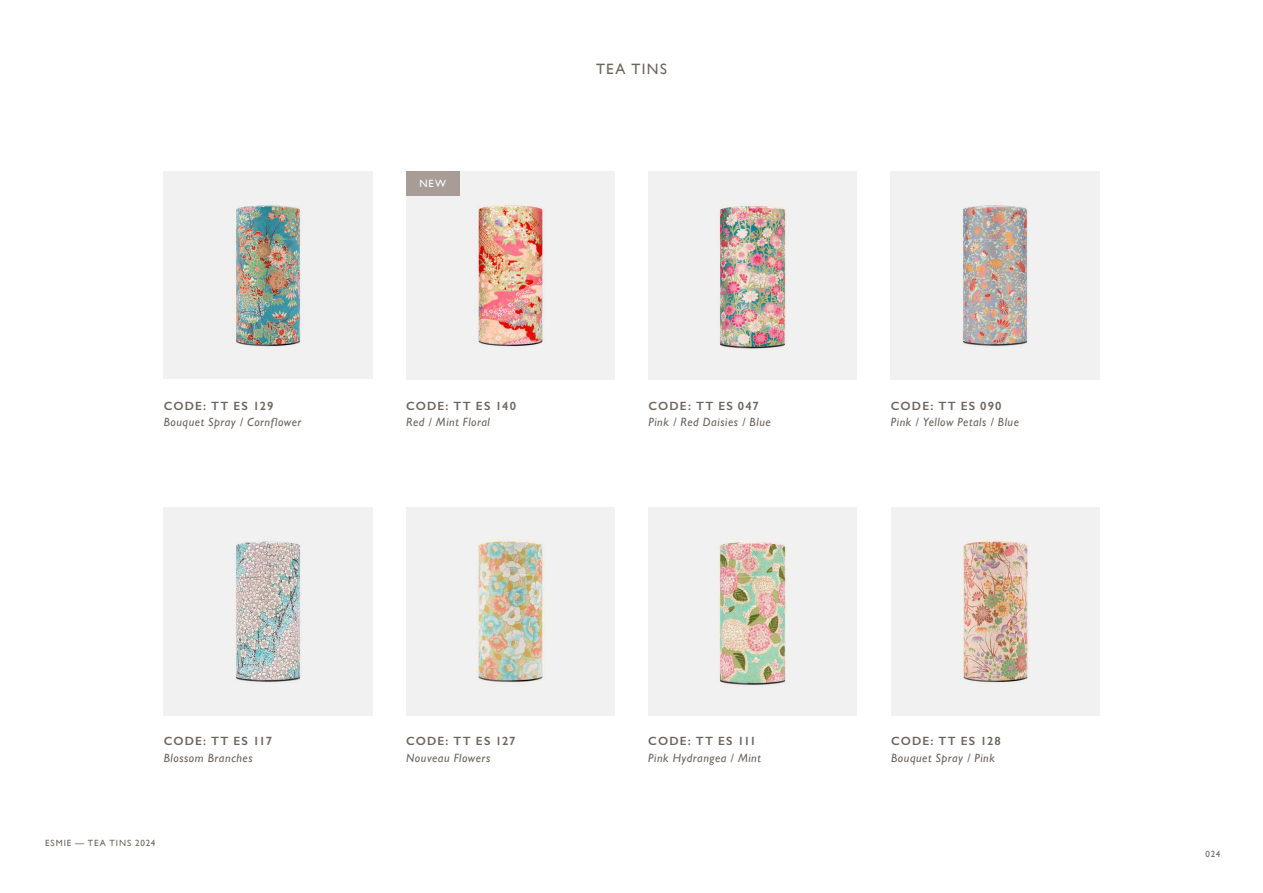
<style>
.page{position:relative;width:1263px;height:893px;background:#fff}
.page>*{position:absolute;margin:0;border:0;box-sizing:border-box;transform-origin:0 0}
.t1{font:15px "Gill Sans";letter-spacing:.085em;color:#6e655d}
.t2{font:italic 12px "Gill Sans";letter-spacing:.045em;color:#6e655d}
.t3{font:600 12px "Gill Sans";letter-spacing:.095em;color:#6e655d}
.t4{font:10.5px "Gill Sans";color:#fff}
.t5{font:9px "Gill Sans";letter-spacing:.1em;color:#6e655d}
</style>
<div class="page">
<img style="left:891px;top:171px;width:208px;height:208px">
<img style="left:406px;top:507px;width:208px;height:208px">
<img style="left:648px;top:171px;width:209px;height:208px">
<img style="left:164px;top:507px;width:208px;height:208px">
<img style="left:891px;top:507px;width:208px;height:208px">
<img style="left:648px;top:507px;width:209px;height:208px">
<img style="left:406px;top:171px;width:208px;height:208px">
<div style="left:406px;top:171px;width:53px;height:24px;background:#a89c96"></div>
<img style="left:164px;top:171px;width:208px;height:208px">
<p class="t3" style="left:164px;top:398px;width:111px">CODE: TT ES 129</p>
<p class="t2" style="left:164px;top:415px;width:139px">Bouquet Spray / Cornflower</p>
<p class="t4" style="left:419px;top:177px;width:28px">NEW</p>
<p class="t1" style="left:596px;top:60px;width:72px">TEA TINS</p>
<p class="t3" style="left:406px;top:398px;width:111px">CODE: TT ES 140</p>
<p class="t2" style="left:406px;top:415px;width:85px">Red / Mint Floral</p>
<p class="t3" style="left:648px;top:398px;width:112px">CODE: TT ES 047</p>
<p class="t2" style="left:648px;top:415px;width:124px">Pink / Red Daisies / Blue</p>
<p class="t3" style="left:891px;top:398px;width:112px">CODE: TT ES 090</p>
<p class="t2" style="left:891px;top:415px;width:130px">Pink / Yellow Petals / Blue</p>
<p class="t3" style="left:164px;top:734px;width:110px">CODE: TT ES 117</p>
<p class="t2" style="left:164px;top:751px;width:91px">Blossom Branches</p>
<p class="t5" style="left:45px;top:837px;width:112px">ESMIE — TEA TINS 2024</p>
<p class="t3" style="left:406px;top:734px;width:111px">CODE: TT ES 127</p>
<p class="t2" style="left:406px;top:751px;width:86px">Nouveau Flowers</p>
<p class="t3" style="left:648px;top:734px;width:109px">CODE: TT ES 111</p>
<p class="t2" style="left:648px;top:751px;width:114px">Pink Hydrangea / Mint</p>
<p class="t3" style="left:891px;top:734px;width:111px">CODE: TT ES 128</p>
<p class="t2" style="left:891px;top:751px;width:105px">Bouquet Spray / Pink</p>
<p class="t5" style="left:1205px;top:848px;width:16px">024</p>
</div>
